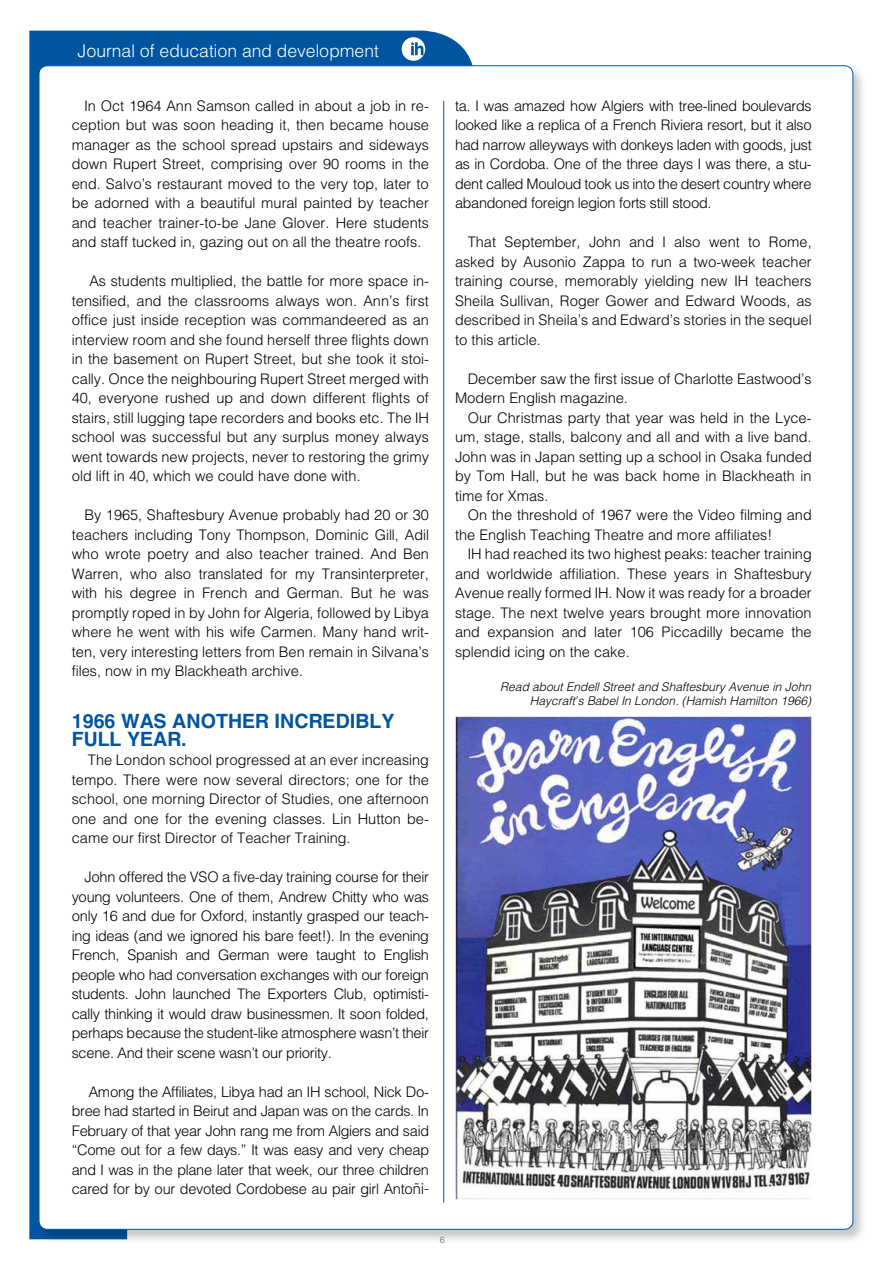
<style>
.page{position:relative;width:893px;height:1263px;background:#fff}
.page>*{position:absolute;margin:0;border:0;box-sizing:border-box;transform-origin:0 0}
.t1{font:700 19.5px/17.4px "Helios";color:#0055a1}
.t2{font:300 17.55px "Helios";color:#fff}
.t3{font:300 14.55px/19.5px "Helios";color:#000;text-align:justify}
.t4{font:italic 300 12px/14.4px "Helios";color:#000;text-align:right}
.t5{font:300 9px "Helios";color:#616161}
.s1{font-family:"Koz Go Pro"}
</style>
<div class="page">
<svg style="left:29px;top:31px;width:443px;height:1208px;background:#095ba4"></svg>
<div style="left:36px;top:64px;width:831px;height:1180px;background:#000;opacity:.22"></div>
<div style="left:39px;top:66px;width:814px;height:1163px;background:#fff;border-radius:9px"></div>
<svg style="left:402px;top:37px;width:23px;height:24px"></svg>
<hr style="left:443px;top:101px;width:1px;height:1102px;background:#0055a1">
<img style="left:455px;top:717px;width:357px;height:482px">
<p class="t2" style="left:78px;top:40px;width:303px">Journal of education and development</p>
<p class="t3" style="left:72px;top:96px;width:359px;text-indent:13px">In Oct 1964 Ann Samson called in about a job in re&shy;ception but was soon heading it, then became house manager as the school spread upstairs and sideways down Rupert Street, comprising over 90 rooms in the end. Salvo’s restaurant moved to the very top, later to be adorned with a beautiful mural painted by teacher and teacher trainer-to-be Jane Glover. Here students and staff tucked in, gazing out on all the theatre roofs.</p>
<p class="t3" style="left:72px;top:271px;width:359px;text-indent:18px">As students multiplied, the battle for more space in&shy;tensified, and the classrooms always won. Ann’s first office just inside reception was commandeered as an interview room and she found herself three flights down in the basement on Rupert Street, but she took it stoi&shy;cally. Once the neighbouring Rupert Street merged with 40, everyone rushed up and down different flights of stairs, still lugging tape recorders and books etc. The IH school was successful but any surplus money always went towards new projects, never to restoring the grimy old lift in 40, which we could have done with.</p>
<p class="t3" style="left:72px;top:505px;width:359px;text-indent:13px">By 1965, Shaftesbury Avenue probably had 20 or 30 teachers including Tony Thompson, Dominic Gill, Adil who wrote poetry and also teacher trained. And Ben Warren, who also translated for my Transinterpreter, with his degree in French and German. But he was promptly roped in by John for Algeria, followed by Libya where he went with his wife Carmen. Many hand writ&shy;ten, very interesting letters from Ben remain in Silvana’s files, now in my Blackheath archive.</p>
<h1 class="t1" style="left:72px;top:713px;width:324px">1966 WAS ANOTHER INCREDIBLY<br>FULL YEAR.</h1>
<p class="t3" style="left:72px;top:750px;width:359px;text-indent:16px">The London school progressed at an ever increasing tempo. There were now several directors; one for the school, one morning Director of Studies, one afternoon one and one for the evening classes. Lin Hutton be&shy;came our first Director of Teacher Training.</p>
<p class="t3" style="left:72px;top:867px;width:359px;text-indent:13px">John offered the VSO a five-day training course for their young volunteers. One of them, Andrew Chitty who was only 16 and due for Oxford, instantly grasped our teach&shy;ing ideas (and we ignored his bare feet!). In the evening French, Spanish and German were taught to English people who had conversation exchanges with our foreign students. John launched The Exporters Club, optimisti&shy;cally thinking it would draw businessmen. It soon folded, perhaps because the student-like atmosphere wasn’t their scene. And their scene wasn’t our priority.</p>
<p class="t3" style="left:72px;top:1081px;width:359px;text-indent:17px">Among the Affiliates, Libya had an IH school, Nick Do&shy;bree had started in Beirut and Japan was on the cards. In February of that year John rang me from Algiers and said “Come out for a few days.” It was easy and very cheap and I was in the plane later that week, our three children cared for by our devoted Cordobese au pair girl Anto<span class="s1">ñi-</span></p>
<p class="t3" style="left:455px;top:96px;width:358px">ta. I was amazed how Algiers with tree-lined boulevards looked like a replica of a French Riviera resort, but it also had narrow alleyways with donkeys laden with goods, just as in Cordoba. One of the three days I was there, a stu&shy;dent called Mouloud took us into the desert country where abandoned foreign legion forts still stood.</p>
<p class="t3" style="left:455px;top:232px;width:358px;text-indent:13px">That September, John and I also went to Rome, asked by Ausonio Zappa to run a two-week teacher training course, memorably yielding new IH teachers Sheila Sullivan, Roger Gower and Edward Woods, as described in Sheila’s and Edward’s stories in the sequel to this article.</p>
<p class="t3" style="left:455px;top:369px;width:358px;text-indent:13px">December saw the first issue of Charlotte Eastwood’s<br>Modern English magazine.</p>
<p class="t3" style="left:455px;top:408px;width:358px;text-indent:13px">Our Christmas party that year was held in the Lyce&shy;um, stage, stalls, balcony and all and with a live band.<br>John was in Japan setting up a school in Osaka funded by Tom Hall, but he was back home in Blackheath in time for Xmas.</p>
<p class="t3" style="left:455px;top:505px;width:358px;text-indent:13px">On the threshold of 1967 were the Video filming and the English Teaching Theatre and more affiliates!</p>
<p class="t3" style="left:455px;top:544px;width:358px;text-indent:13px">IH had reached its two highest peaks: teacher training and worldwide affiliation. These years in Shaftesbury Avenue really formed IH. Now it was ready for a broader stage. The next twelve years brought more innovation and expansion and later 106 Piccadilly became the splendid icing on the cake.</p>
<p class="t4" style="left:501px;top:679px;width:312px">Read about Endell Street and Shaftesbury Avenue in John<br>Haycraft’s Babel In London. (Hamish Hamilton 1966)</p>
<p class="t5" style="left:440px;top:1234px;width:7px">6</p>
</div>
